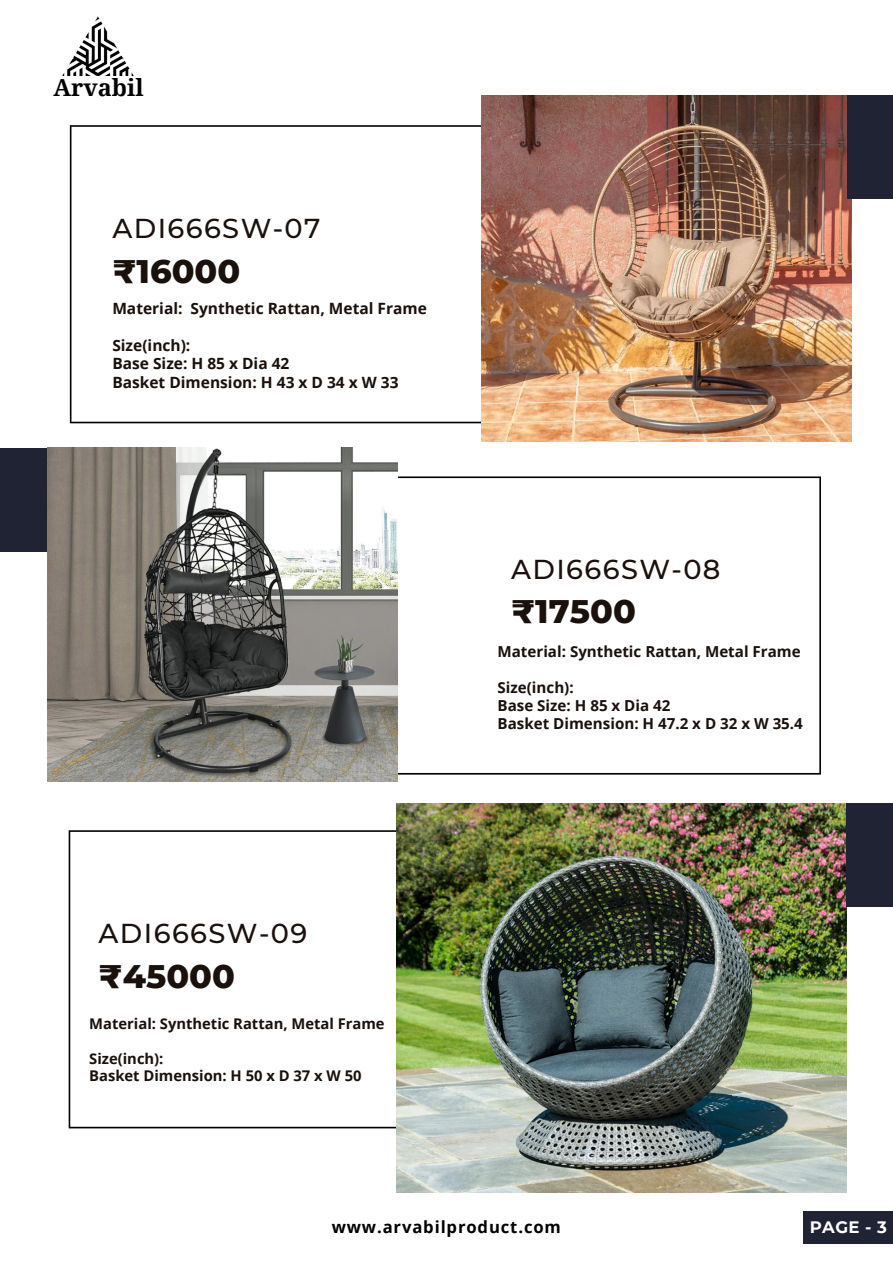
<style>
.page{position:relative;width:893px;height:1264px;background:#fff}
.page>*{position:absolute;margin:0;border:0;box-sizing:border-box;transform-origin:0 0}
.t1{font:800 33.3px "Montserrat";color:#1b110c}
.t2{font:500 27.3px "Montserrat";letter-spacing:.05em;color:#1b110c}
.t3{font:700 23.55px "Noto Serif";color:#000}
.t4{font:700 16.65px "Open Sans";letter-spacing:.05em;color:#000}
.t5{font:700 16.5px "Montserrat";color:#fff}
.t6{font:700 15.45px "Open Sans";color:#1b110c}
.t7{font:700 15.15px "Open Sans";color:#1b110c}
.t8{font:700 14.7px "Open Sans";color:#1b110c}
</style>
<div class="page">
<svg style="left:70px;top:125px;width:411px;height:298px"></svg>
<svg style="left:397px;top:476px;width:424px;height:298px"></svg>
<div style="left:0;top:448px;width:62px;height:104px;background:#1f2334"></div>
<img style="left:47px;top:448px;width:350px;height:334px">
<svg style="left:69px;top:830px;width:327px;height:298px"></svg>
<img style="left:396px;top:803px;width:450px;height:388px">
<img style="left:481px;top:95px;width:370px;height:346px">
<div style="left:846px;top:95px;width:46px;height:104px;background:#1f2334"></div>
<div style="left:846px;top:802px;width:46px;height:104px;background:#1f2334"></div>
<img style="left:62px;top:16px;width:72px;height:60px">
<div style="left:803px;top:1210px;width:89px;height:33px;background:#1f2334"></div>
<p class="t3" style="left:54px;top:71px;width:92px">Arvabil</p>
<p class="t2" style="left:112px;top:212px;width:210px">ADI666SW-07</p>
<p class="t1" style="left:112px;top:251px;width:129px">₹16000</p>
<p class="t6" style="left:112px;top:297px;width:316px">Material: Synthetic Rattan, Metal Frame</p>
<p class="t6" style="left:112px;top:334px;width:80px">Size(inch):</p>
<p class="t6" style="left:112px;top:353px;width:179px">Base Size: H 85 x Dia 42</p>
<p class="t6" style="left:112px;top:371px;width:288px">Basket Dimension: H 43 x D 34 x W 33</p>
<p class="t2" style="left:511px;top:552px;width:211px">ADI666SW-08</p>
<p class="t1" style="left:511px;top:591px;width:126px">₹17500</p>
<p class="t7" style="left:497px;top:640px;width:305px">Material: Synthetic Rattan, Metal Frame</p>
<p class="t7" style="left:497px;top:676px;width:78px">Size(inch):</p>
<p class="t7" style="left:497px;top:694px;width:174px">Base Size: H 85 x Dia 42</p>
<p class="t7" style="left:497px;top:712px;width:307px">Basket Dimension: H 47.2 x D 32 x W 35.4</p>
<p class="t2" style="left:99px;top:916px;width:210px">ADI666SW-09</p>
<p class="t1" style="left:99px;top:956px;width:138px">₹45000</p>
<p class="t8" style="left:89px;top:1012px;width:297px">Material: Synthetic Rattan, Metal Frame</p>
<p class="t8" style="left:89px;top:1047px;width:76px">Size(inch):</p>
<p class="t8" style="left:89px;top:1065px;width:274px">Basket Dimension: H 50 x D 37 x W 50</p>
<p class="t4" style="left:331px;top:1215px;width:231px">www.arvabilproduct.com</p>
<p class="t5" style="left:809px;top:1216px;width:79px">PAGE - 3</p>
</div>
